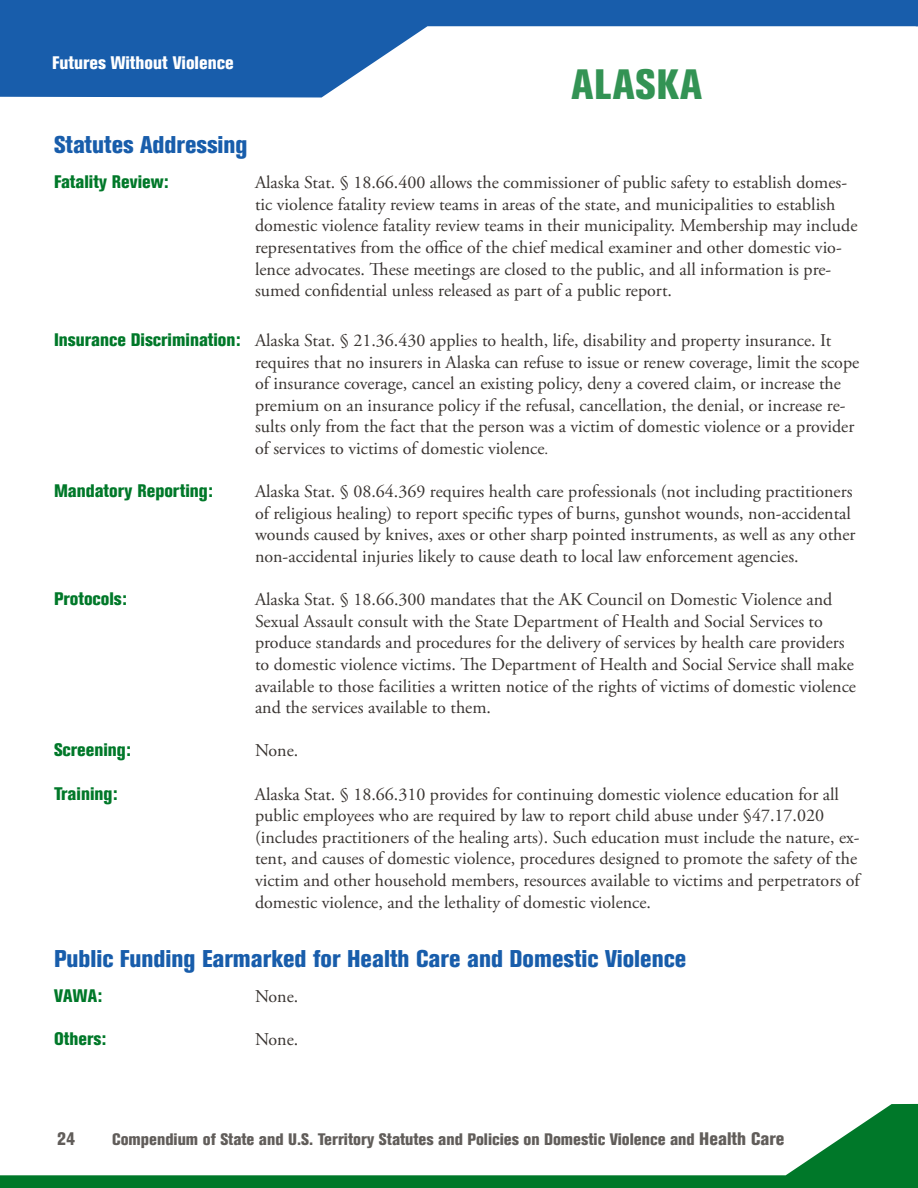
<style>
.page{position:relative;width:918px;height:1188px;background:#fff}
.page>*{position:absolute;margin:0;border:0;box-sizing:border-box;transform-origin:0 0}
.t1{font:800 condensed 42px "Akzidenz Grotesk BE";letter-spacing:.02em;color:#339354}
.Statute_Header{font:800 condensed 24px "Akzidenz Grotesk BE";color:#185dab}
.Statutes_Addressing{font:18px/21.6px "Adobe Garamond Pro";color:#393431}
.Statutes_Addressing-2{font:800 condensed 18px "Akzidenz Grotesk BE";color:#007829}
.t2{font:800 condensed 18px "Akzidenz Grotesk BE";color:#fff}
.t3{font:800 condensed 18px "Akzidenz Grotesk BE";color:#615d5a}
.t4{font:800 condensed 16.5px "Akzidenz Grotesk BE";color:#615d5a}
.s1{font-family:"Akzidenz Grotesk BE";font-weight:800;font-stretch:condensed;color:#007829}
.s2{font-size:15px}
.s3{font-size:18px}
</style>
<div class="page">
<svg style="left:0;top:0;width:918px;height:98px;fill:#185dab"></svg>
<svg style="left:0;top:1104px;width:917px;height:84px"></svg>
<hr style="left:917px;top:1104px;width:1px;height:84px;background:#007829">
<p class="t2" style="left:52px;top:53px;width:183px">Futures Without Violence</p>
<p class="t1" style="left:572px;top:60px;width:132px">ALASKA</p>
<p class="Statute_Header" style="left:54px;top:131px;width:195px">Statutes Addressing</p>
<p class="Statutes_Addressing-2" style="left:54px;top:171px;width:116px">Fatality Review:</p>
<p class="Statutes_Addressing" style="left:255px;top:172px;width:604px">Alaska Stat. § 18.66.400 allows the commissioner of public safety to establish domes&shy;tic violence fatality review teams in areas of the state, and municipalities to establish domestic violence fatality review teams in their municipality. Membership may include representatives from the office of the chief medical examiner and other domestic vio&shy;lence advocates. These meetings are closed to the public, and all information is pre&shy;sumed confidential unless released as part of a public report.</p>
<p class="Statutes_Addressing" style="left:255px;top:330px;width:606px;text-indent:-201px"><span class="s1">Insurance Discrimination:</span> Alaska Stat. § 21.36.430 applies to health, life, disability and property insurance. It requires that no insurers in Alaska can refuse to issue or renew coverage, limit the scope of insurance coverage, cancel an existing policy, deny a covered claim, or increase the premium on an insurance policy if the refusal, cancellation, the denial, or increase re&shy;sults only from the fact that the person was a victim of domestic violence or a provider of services to victims of domestic violence<span class="s2">.</span></p>
<p class="Statutes_Addressing-2" style="left:54px;top:481px;width:161px">Mandatory Reporting:</p>
<p class="Statutes_Addressing" style="left:255px;top:481px;width:602px">Alaska Stat. § 08.64.369 requires health care professionals (not including practitioners of religious healing) to report specific types of burns, gunshot wounds, non-accidental wounds caused by knives, axes or other sharp pointed instruments, as well as any other non-accidental injuries likely to cause death to local law enforcement agencies.</p>
<p class="Statutes_Addressing-2" style="left:54px;top:589px;width:75px">Protocols:</p>
<p class="Statutes_Addressing" style="left:255px;top:589px;width:603px">Alaska Stat. § 18.66.300 mandates that the AK Council on Domestic Violence and Sexual Assault consult with the State Department of Health and Social Services to produce standards and procedures for the delivery of services by health care providers to domestic violence victims. The Department of Health and Social Service shall make available to those facilities a written notice of the rights of victims of domestic violence and the services available to them.</p>
<p class="Statutes_Addressing-2" style="left:54px;top:740px;width:79px">Screening:</p>
<p class="Statutes_Addressing" style="left:255px;top:741px;width:45px">None.</p>
<p class="Statutes_Addressing-2" style="left:54px;top:783px;width:65px">Training:</p>
<p class="Statutes_Addressing" style="left:255px;top:784px;width:606px">Alaska Stat. § 18.66.310 provides for continuing domestic violence education for all public employees who are required by law to report child abuse under §47.17.020 (includes practitioners of the healing arts). Such education must include the nature, ex&shy;tent, and causes of domestic violence, procedures designed to promote the safety of the victim and other household members, resources available to victims and perpetrators of domestic violence, and the lethality of domestic violence.</p>
<p class="Statute_Header" style="left:54px;top:945px;width:634px">Public Funding Earmarked for Health Care and Domestic Violence</p>
<p class="Statutes_Addressing-2" style="left:54px;top:985px;width:50px">VAWA:</p>
<p class="Statutes_Addressing" style="left:255px;top:986px;width:45px">None.</p>
<p class="Statutes_Addressing-2" style="left:54px;top:1028px;width:54px">Others:</p>
<p class="Statutes_Addressing" style="left:255px;top:1029px;width:45px">None.</p>
<p class="t3" style="left:57px;top:1128px;width:19px">24</p>
<p class="t4" style="left:112px;top:1129px;width:674px">Compendium of State and U.S. Territory Statutes and Policies on Domestic Violence and <span class="s3">Health Care</span></p>
</div>
